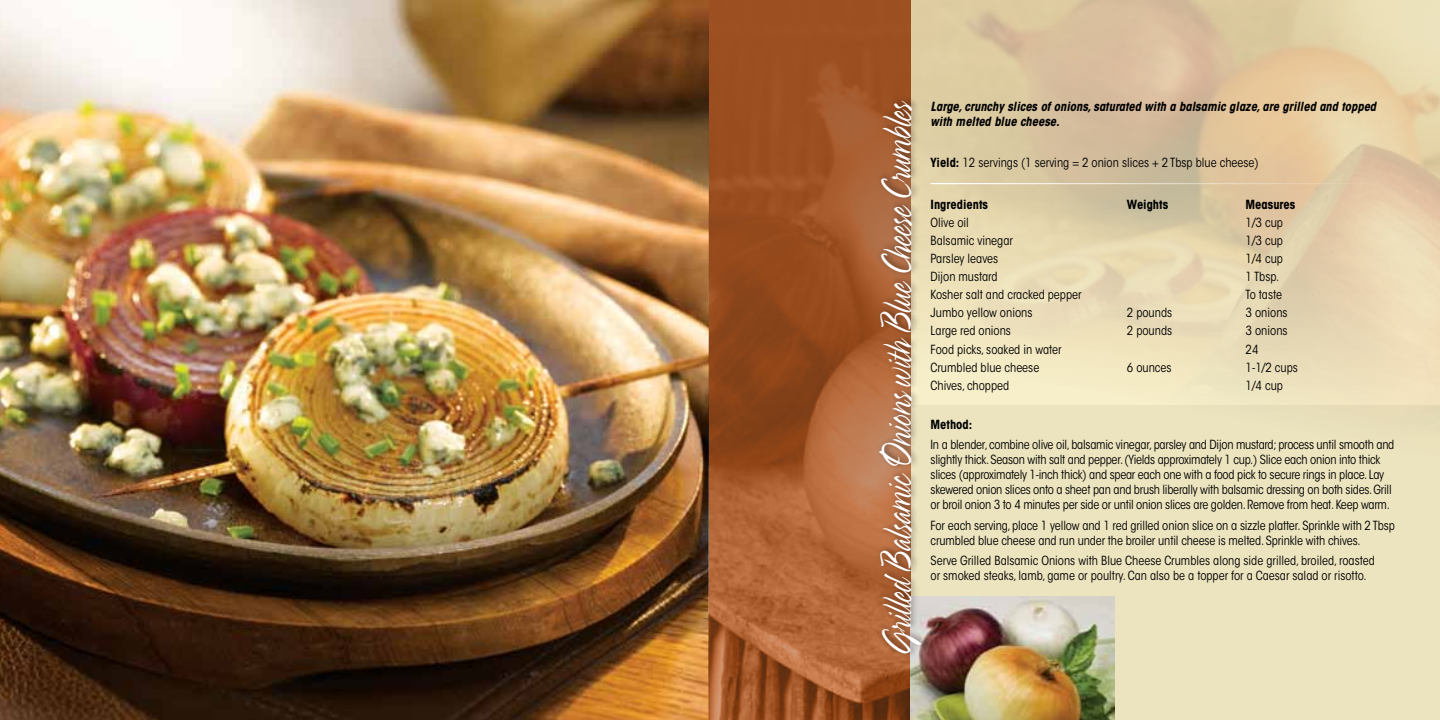
<style>
.page{position:relative;width:1440px;height:720px;background:#fff}
.page>*{position:absolute;margin:0;border:0;box-sizing:border-box;transform-origin:0 0}
.t1{font:300 47.5px "Spring";letter-spacing:-.015em;color:#fff;scale:.7 1}
.t2{font:condensed 12.5px/15px "ITC Avant Garde Std";letter-spacing:-.01em;color:#000}
.t3{font:italic 700 condensed 12.5px/15px "ITC Avant Garde Std";color:#000}
.t4{font:700 condensed 12.5px "ITC Avant Garde Std";color:#000}
.s1{font-weight:700}
</style>
<div class="page">
<img style="left:0;top:0;width:709px;height:720px">
<img style="left:910px;top:0;width:530px;height:720px">
<hr style="left:931px;top:183px;width:453px;height:1px;background:#fff">
<img style="left:709px;top:0;width:201px;height:720px">
<img style="left:910px;top:596px;width:204px;height:124px">
<div style="left:876px;top:93px;width:53px;height:565px;background:#000;opacity:.51"></div>
<h1 class="t1" style="left:874px;top:656px;width:795px;rotate:-90deg">Grilled Balsamic Onions with Blue Cheese Crumbles</h1>
<p class="t3" style="left:931px;top:99px;width:447px">Large, crunchy slices of onions, saturated with a balsamic glaze, are grilled and topped with melted blue cheese.</p>
<p class="t2" style="left:931px;top:155px;width:330px"><span class="s1">Yield:</span> 12 servings (1 serving = 2 onion slices + 2 Tbsp blue cheese)</p>
<p class="t4" style="left:931px;top:196px;width:59px">Ingredients</p>
<p class="t4" style="left:1127px;top:196px;width:43px">Weights</p>
<p class="t4" style="left:1246px;top:196px;width:51px">Measures</p>
<p class="t2" style="left:931px;top:215px;width:40px">Olive oil</p>
<p class="t2" style="left:1246px;top:215px;width:39px">1/3 cup</p>
<p class="t2" style="left:931px;top:233px;width:84px">Balsamic vinegar</p>
<p class="t2" style="left:1246px;top:233px;width:39px">1/3 cup</p>
<p class="t2" style="left:931px;top:251px;width:69px">Parsley leaves</p>
<p class="t2" style="left:1246px;top:251px;width:39px">1/4 cup</p>
<p class="t2" style="left:931px;top:269px;width:69px">Dijon mustard</p>
<p class="t2" style="left:1246px;top:269px;width:35px">1 Tbsp.</p>
<p class="t2" style="left:931px;top:287px;width:153px">Kosher salt and cracked pepper</p>
<p class="t2" style="left:1246px;top:287px;width:38px">To taste</p>
<p class="t2" style="left:931px;top:305px;width:103px">Jumbo yellow onions</p>
<p class="t2" style="left:1127px;top:305px;width:47px">2 pounds</p>
<p class="t2" style="left:1246px;top:305px;width:43px">3 onions</p>
<p class="t2" style="left:931px;top:323px;width:82px">Large red onions</p>
<p class="t2" style="left:1127px;top:323px;width:47px">2 pounds</p>
<p class="t2" style="left:1246px;top:323px;width:43px">3 onions</p>
<p class="t2" style="left:931px;top:342px;width:132px">Food picks, soaked in water</p>
<p class="t2" style="left:1246px;top:342px;width:15px">24</p>
<p class="t2" style="left:931px;top:360px;width:110px">Crumbled blue cheese</p>
<p class="t2" style="left:1127px;top:360px;width:46px">6 ounces</p>
<p class="t2" style="left:1246px;top:360px;width:54px">1-1/2 cups</p>
<p class="t2" style="left:931px;top:378px;width:80px">Chives, chopped</p>
<p class="t2" style="left:1246px;top:378px;width:39px">1/4 cup</p>
<p class="t4" style="left:931px;top:416px;width:43px">Method:</p>
<p class="t2" style="left:931px;top:437px;width:465px">In a blender, combine olive oil, balsamic vinegar, parsley and Dijon mustard; process until smooth and slightly thick. Season with salt and pepper. (Yields approximately 1 cup.) Slice each onion into thick slices (approximately 1-inch thick) and spear each one with a food pick to secure rings in place. Lay skewered onion slices onto a sheet pan and brush liberally with balsamic dressing on both sides. Grill or broil onion 3 to 4 minutes per side or until onion slices are golden. Remove from heat. Keep warm.</p>
<p class="t2" style="left:931px;top:518px;width:466px">For each serving, place 1 yellow and 1 red grilled onion slice on a sizzle platter. Sprinkle with 2 Tbsp crumbled blue cheese and run under the broiler until cheese is melted. Sprinkle with chives.</p>
<p class="t2" style="left:931px;top:553px;width:446px">Serve Grilled Balsamic Onions with Blue Cheese Crumbles along side grilled, broiled, roasted or smoked steaks, lamb, game or poultry. Can also be a topper for a Caesar salad or risotto.</p>
</div>
